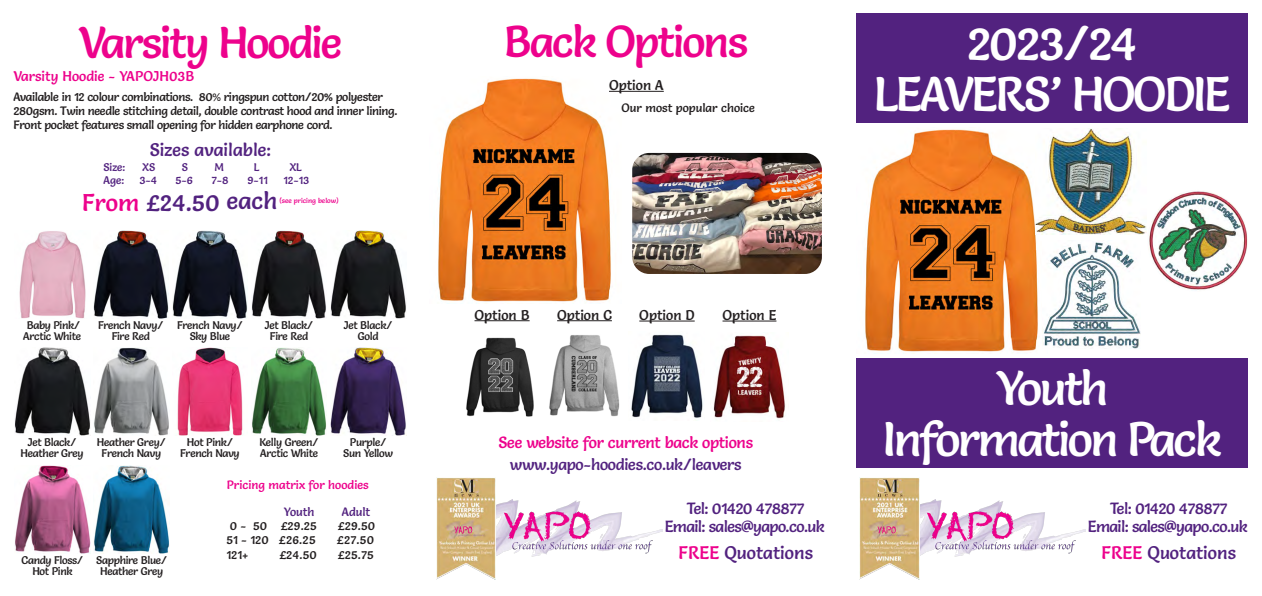
<style>
.page{position:relative;width:1262px;height:596px;background:#fff}
.page>*{position:absolute;margin:0;border:0;box-sizing:border-box;transform-origin:0 0}
.t1{font:48px "Salsa";letter-spacing:-.05em;color:#fff}
.t2{font:44px "Salsa";letter-spacing:-.04em;color:#ed028c}
.t3{font:24px "Salsa";color:#52227f}
.t4{font:18px "Salsa";color:#52227f}
.t5{font:16px "Salsa";letter-spacing:-.04em;color:#52227f}
.t6{font:16px "Salsa";letter-spacing:-.02em;color:#ed028c}
.t7{font:16px "Salsa";letter-spacing:-.02em;color:#52227f}
.t8{font:14px "Salsa";color:#231f20}
.t9{font:14px "Salsa";color:#ed028c}
.t10{font:12px/14px "Salsa";letter-spacing:-.03em;color:#231f20}
.t11{font:12px "Salsa";color:#ed028c}
.t12{font:12px "Salsa";color:#231f20}
.t13{font:12px "Salsa";color:#52227f}
.t14{font:11px/11px "Salsa";letter-spacing:-.03em;color:#231f20;text-align:center}
.t15{font:11px "Salsa";color:#52227f}
.t16{font:7px "Salsa";color:#ed028c}
.s1{font-family:"Calibri"}
.s2{font-family:"Calibri";font-weight:700}
.s3{color:#ed028c}
</style>
<div class="page">
<div style="left:856px;top:14px;width:391px;height:109px;background:#52227f"></div>
<div style="left:856px;top:358px;width:391px;height:109px;background:#52227f"></div>
<img style="left:93px;top:231px;width:76px;height:87px">
<img style="left:15px;top:347px;width:75px;height:88px">
<img style="left:172px;top:230px;width:76px;height:88px">
<img style="left:94px;top:347px;width:75px;height:88px">
<img style="left:252px;top:230px;width:74px;height:88px">
<img style="left:252px;top:347px;width:75px;height:88px">
<img style="left:330px;top:347px;width:76px;height:88px">
<img style="left:330px;top:230px;width:76px;height:88px">
<img style="left:19px;top:231px;width:67px;height:87px">
<img style="left:177px;top:347px;width:66px;height:88px">
<hr style="left:474px;top:320px;width:55px;height:1px;background:#231f20">
<img style="left:466px;top:337px;width:68px;height:80px">
<img style="left:549px;top:335px;width:71px;height:82px">
<hr style="left:557px;top:320px;width:55px;height:1px;background:#231f20">
<img style="left:631px;top:334px;width:72px;height:84px">
<hr style="left:639px;top:320px;width:55px;height:1px;background:#231f20">
<img style="left:713px;top:335px;width:73px;height:84px">
<hr style="left:722px;top:320px;width:54px;height:1px;background:#231f20">
<img style="left:865px;top:129px;width:178px;height:223px">
<img style="left:632px;top:153px;width:190px;height:121px">
<img style="left:94px;top:465px;width:76px;height:87px">
<img style="left:15px;top:465px;width:75px;height:87px">
<img style="left:1035px;top:128px;width:111px;height:106px">
<img style="left:1147px;top:190px;width:100px;height:101px;border-radius:50px">
<img style="left:1042px;top:241px;width:98px;height:107px">
<img style="left:496px;top:499px;width:166px;height:58px">
<img style="left:436px;top:477px;width:60px;height:101px">
<img style="left:919px;top:498px;width:166px;height:63px">
<img style="left:859px;top:477px;width:60px;height:101px">
<img style="left:438px;top:78px;width:183px;height:224px">
<hr style="left:609px;top:91px;width:55px;height:1px;background:#231f20">
<p class="t2" style="left:79px;top:15px;width:265px">Varsity Hoodie</p>
<p class="t9" style="left:13px;top:67px;width:182px">Varsity Hoodie - YAPOJH03B</p>
<p class="t10" style="left:13px;top:89px;width:385px">Available in 12 colour combinations. 80<span class="s1">%</span> ringspun cotton/20<span class="s2">%</span> polyester<br>280gsm. Twin needle stitching detail, double contrast hood and inner lining.<br>Front pocket features small opening for hidden earphone cord.</p>
<p class="t4" style="left:150px;top:138px;width:123px">Sizes available:</p>
<p class="t15" style="left:103px;top:160px;width:24px">Size:</p>
<p class="t15" style="left:142px;top:160px;width:14px">XS</p>
<p class="t15" style="left:182px;top:160px;width:8px">S</p>
<p class="t15" style="left:214px;top:160px;width:11px">M</p>
<p class="t15" style="left:254px;top:160px;width:7px">L</p>
<p class="t15" style="left:290px;top:160px;width:14px">XL</p>
<p class="t15" style="left:103px;top:173px;width:23px">Age:</p>
<p class="t15" style="left:139px;top:173px;width:19px">3-4</p>
<p class="t15" style="left:175px;top:173px;width:19px">5-6</p>
<p class="t15" style="left:211px;top:173px;width:19px">7-8</p>
<p class="t15" style="left:247px;top:173px;width:22px">9-11</p>
<p class="t15" style="left:283px;top:173px;width:27px">12-13</p>
<p class="t3" style="left:82px;top:187px;width:197px"><span class="s3">From</span> £24.50 each</p>
<p class="t16" style="left:279px;top:196px;width:61px">(see pricing below)</p>
<p class="t14" style="left:23px;top:319px;width:60px">Baby Pink/<br>Arctic White</p>
<p class="t14" style="left:98px;top:319px;width:67px">French Navy/</p>
<p class="t14" style="left:112px;top:330px;width:40px">Fire Red</p>
<p class="t14" style="left:177px;top:319px;width:67px">French Navy/<br>Sky Blue</p>
<p class="t14" style="left:265px;top:319px;width:50px">Jet Black/</p>
<p class="t14" style="left:270px;top:330px;width:40px">Fire Red</p>
<p class="t14" style="left:344px;top:319px;width:50px">Jet Black/</p>
<p class="t14" style="left:358px;top:330px;width:22px">Gold</p>
<p class="t14" style="left:28px;top:436px;width:50px">Jet Black/</p>
<p class="t14" style="left:21px;top:447px;width:64px">Heather Grey</p>
<p class="t14" style="left:97px;top:436px;width:71px">Heather Grey/</p>
<p class="t14" style="left:102px;top:447px;width:61px">French Navy</p>
<p class="t14" style="left:22px;top:554px;width:63px">Candy Floss/<br>Hot Pink</p>
<p class="t14" style="left:96px;top:554px;width:72px">Sapphire Blue/</p>
<p class="t14" style="left:100px;top:565px;width:64px">Heather Grey</p>
<p class="t14" style="left:187px;top:436px;width:48px">Hot Pink/</p>
<p class="t14" style="left:180px;top:447px;width:61px">French Navy</p>
<p class="t14" style="left:259px;top:436px;width:61px">Kelly Green/</p>
<p class="t14" style="left:260px;top:447px;width:60px">Arctic White</p>
<p class="t14" style="left:350px;top:436px;width:38px">Purple/</p>
<p class="t14" style="left:343px;top:447px;width:51px">Sun Yellow</p>
<p class="t11" style="left:227px;top:477px;width:143px">Pricing matrix for hoodies</p>
<p class="t13" style="left:284px;top:503px;width:32px">Youth</p>
<p class="t13" style="left:342px;top:503px;width:30px">Adult</p>
<p class="t10" style="left:230px;top:518px;width:88px">0 - 50 £29.25</p>
<p class="t10" style="left:338px;top:518px;width:39px">£29.50</p>
<p class="t10" style="left:226px;top:532px;width:91px">51 - 120 £26.25</p>
<p class="t10" style="left:337px;top:532px;width:39px">£27.50</p>
<p class="t10" style="left:226px;top:547px;width:24px">121+</p>
<p class="t10" style="left:279px;top:547px;width:39px">£24.50</p>
<p class="t10" style="left:338px;top:547px;width:37px">£25.75</p>
<p class="t2" style="left:504px;top:14px;width:245px">Back Options</p>
<p class="t8" style="left:609px;top:77px;width:56px">Option A</p>
<p class="t12" style="left:621px;top:100px;width:135px">Our most popular choice</p>
<p class="t1" style="left:966px;top:14px;width:172px">2023/24</p>
<p class="t1" style="left:873px;top:64px;width:358px">LEAVERS’ HOODIE</p>
<p class="t8" style="left:474px;top:306px;width:57px">Option B</p>
<p class="t8" style="left:557px;top:306px;width:56px">Option C</p>
<p class="t8" style="left:639px;top:306px;width:57px">Option D</p>
<p class="t8" style="left:722px;top:306px;width:55px">Option E</p>
<p class="t6" style="left:498px;top:432px;width:256px">See website for current back options</p>
<p class="t7" style="left:510px;top:453px;width:233px">www.yapo-hoodies.co.uk/leavers</p>
<p class="t5" style="left:687px;top:498px;width:119px">Tel: 01420 478877</p>
<p class="t5" style="left:664px;top:516px;width:161px">Email: sales@yapo.co.uk</p>
<p class="t4" style="left:678px;top:540px;width:136px"><span class="s3">FREE</span> Quotations</p>
<p class="t1" style="left:995px;top:358px;width:114px">Youth</p>
<p class="t1" style="left:883px;top:408px;width:340px">Information Pack</p>
<p class="t5" style="left:1110px;top:498px;width:119px">Tel: 01420 478877</p>
<p class="t5" style="left:1087px;top:516px;width:161px">Email: sales@yapo.co.uk</p>
<p class="t4" style="left:1101px;top:540px;width:136px"><span class="s3">FREE</span> Quotations</p>
</div>
